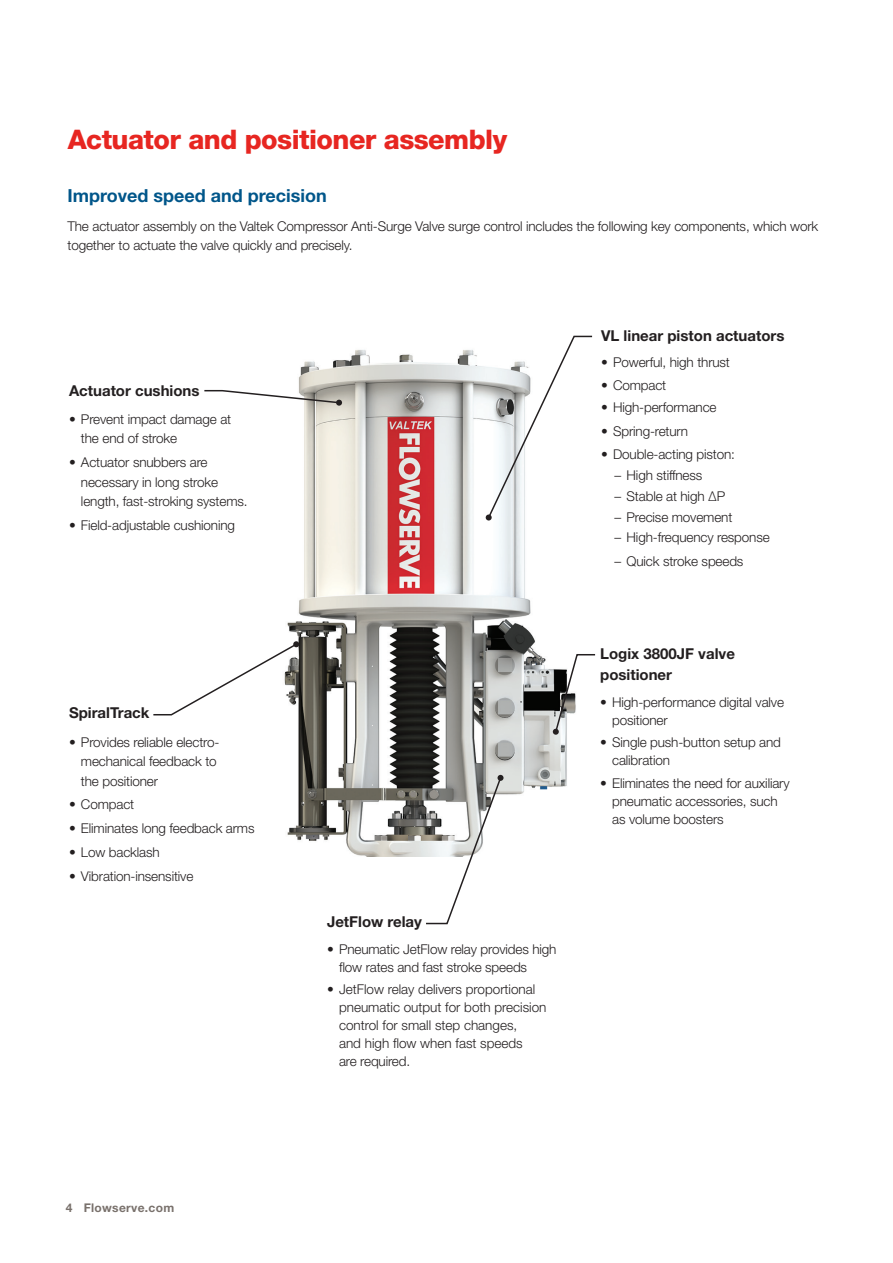
<style>
.page{position:relative;width:893px;height:1263px;background:#fff}
.page>*{position:absolute;margin:0;border:0;box-sizing:border-box;transform-origin:0 0}
.Headline_Level_1__re{font:800 27px "Helvetica Neue LT Std";letter-spacing:-.02em;color:#e72621}
.Subhead_Level_1__blu{font:700 18px "Helvetica Neue LT Std";color:#00568a}
.Subhead_Level_2__bla{font:700 15px/21px "Helvetica Neue LT Std";color:#231f20}
.Body_copy{font:300 13.5px/18px "Helvetica Neue LT Std";letter-spacing:-.01em;color:#231f20}
.t1{font:700 12px "Helvetica Neue LT Std";letter-spacing:.025em;color:#79716c}
</style>
<div class="page">
<img style="left:287px;top:350px;width:280px;height:506px">
<svg style="left:204px;top:389px;width:138px;height:17px"></svg>
<svg style="left:153px;top:641px;width:146px;height:75px"></svg>
<svg style="left:486px;top:335px;width:107px;height:185px"></svg>
<svg style="left:553px;top:653px;width:43px;height:82px"></svg>
<svg style="left:425px;top:775px;width:78px;height:150px"></svg>
<p class="Headline_Level_1__re" style="left:68px;top:123px;width:441px">Actuator and positioner assembly</p>
<p class="Subhead_Level_1__blu" style="left:68px;top:185px;width:261px">Improved speed and precision</p>
<p class="Body_copy" style="left:68px;top:216px;width:752px;line-height:19.5px">The actuator assembly on the Valtek Compressor Anti-Surge Valve surge control includes the following key components, which work together to actuate the valve quickly and precisely.</p>
<p class="Subhead_Level_2__bla" style="left:69px;top:379px;width:132px">Actuator cushions</p>
<p class="Body_copy" style="left:81px;top:409px;width:152px;line-height:19.5px;text-indent:-12px">• Prevent impact damage at the end of stroke</p>
<p class="Body_copy" style="left:81px;top:452px;width:168px;line-height:19.5px;text-indent:-12px">• Actuator snubbers are necessary in long stroke length, fast-stroking systems.</p>
<p class="Body_copy" style="left:69px;top:516px;width:167px">• Field-adjustable cushioning</p>
<p class="Subhead_Level_2__bla" style="left:69px;top:702px;width:82px">SpiralTrack</p>
<p class="Body_copy" style="left:81px;top:732px;width:140px;line-height:19.5px;text-indent:-12px">• Provides reliable electro&shy;mechanical feedback to the positioner</p>
<p class="Body_copy" style="left:69px;top:795px;width:67px">• Compact</p>
<p class="Body_copy" style="left:69px;top:819px;width:187px">• Eliminates long feedback arms</p>
<p class="Body_copy" style="left:69px;top:843px;width:92px">• Low backlash</p>
<p class="Body_copy" style="left:69px;top:866px;width:126px">• Vibration-insensitive</p>
<p class="t1" style="left:66px;top:1201px;width:110px">4 Flowserve.com</p>
<p class="Subhead_Level_2__bla" style="left:327px;top:911px;width:96px">JetFlow relay</p>
<p class="Body_copy" style="left:339px;top:940px;width:219px;text-indent:-12px">• Pneumatic JetFlow relay provides high flow rates and fast stroke speeds</p>
<p class="Body_copy" style="left:339px;top:980px;width:209px;text-indent:-12px">• JetFlow relay delivers proportional pneumatic output for both precision control for small step changes,<br>and high flow when fast speeds<br>are required.</p>
<p class="Subhead_Level_2__bla" style="left:601px;top:325px;width:185px">VL linear piston actuators</p>
<p class="Body_copy" style="left:601px;top:353px;width:130px">• Powerful, high thrust</p>
<p class="Body_copy" style="left:601px;top:375px;width:67px">• Compact</p>
<p class="Body_copy" style="left:601px;top:398px;width:117px">• High-performance</p>
<p class="Body_copy" style="left:601px;top:421px;width:89px">• Spring-return</p>
<p class="Body_copy" style="left:601px;top:445px;width:135px">• Double-acting piston:</p>
<p class="Body_copy" style="left:615px;top:466px;width:89px">– High stiffness</p>
<p class="Body_copy" style="left:615px;top:487px;width:112px">– Stable at high ΔP</p>
<p class="Body_copy" style="left:615px;top:508px;width:119px">– Precise movement</p>
<p class="Body_copy" style="left:615px;top:528px;width:157px">– High-frequency response</p>
<p class="Body_copy" style="left:615px;top:552px;width:130px">– Quick stroke speeds</p>
<p class="Subhead_Level_2__bla" style="left:600px;top:643px;width:136px">Logix 3800JF valve positioner</p>
<p class="Body_copy" style="left:612px;top:693px;width:173px;text-indent:-12px">• High-performance digital valve positioner</p>
<p class="Body_copy" style="left:612px;top:733px;width:170px;text-indent:-12px">• Single push-button setup and calibration</p>
<p class="Body_copy" style="left:612px;top:773px;width:179px;text-indent:-12px">• Eliminates the need for auxiliary pneumatic accessories, such as volume boosters</p>
</div>
